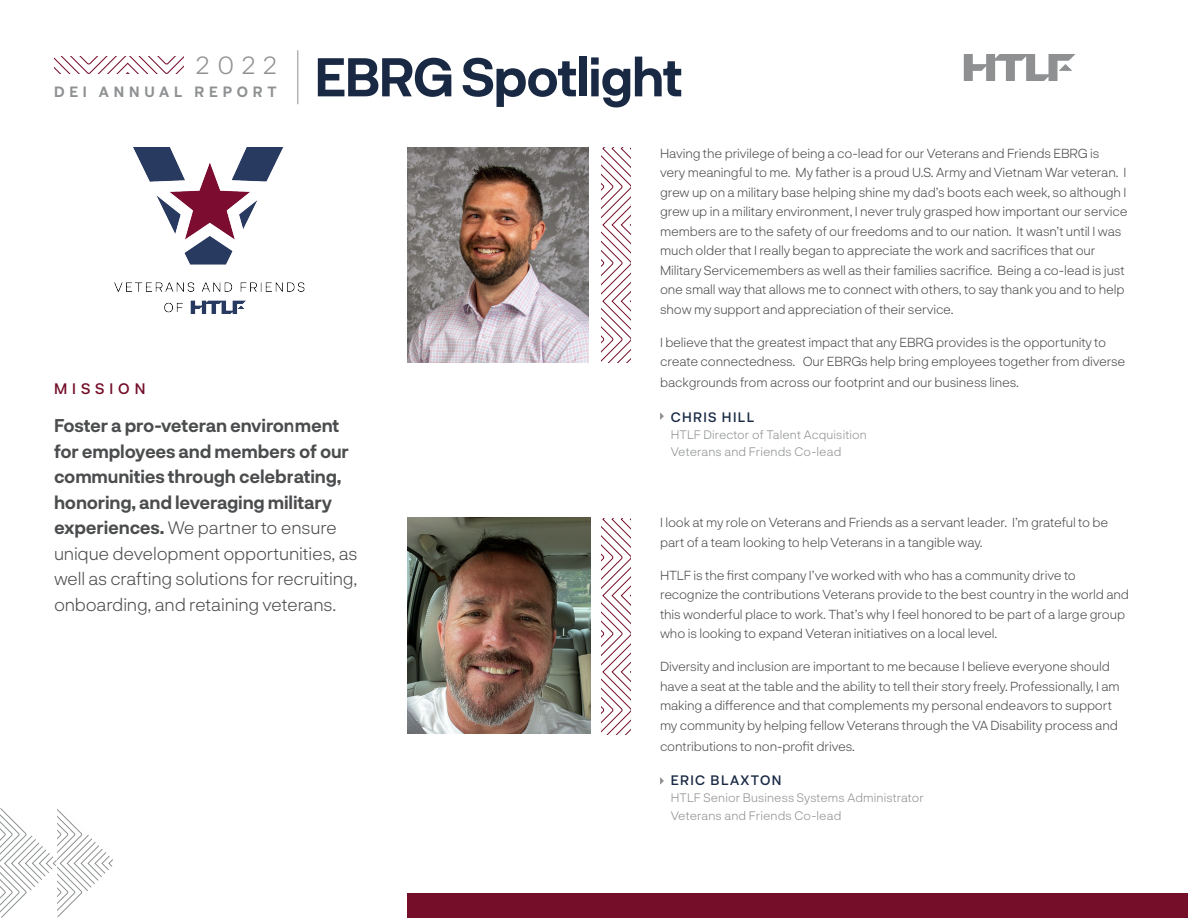
<style>
.page{position:relative;width:1188px;height:918px;background:#fff}
.page>*{position:absolute;margin:0;border:0;box-sizing:border-box;transform-origin:0 0}
.t1{font:700 52.95px "Neurial Grotesk";letter-spacing:-.03em;color:#192944}
.t2{font:300 24.9px "Neurial Grotesk";color:#8e9091}
.t3{font:700 18px/25.5px "Neurial Grotesk";letter-spacing:-.01em;color:#4b4c4d}
.t4{font:500 15px "Neurial Grotesk";letter-spacing:.33em;color:#740e29}
.t5{font:700 14.55px "Neurial Grotesk";letter-spacing:.33em;color:#8e9091}
.t6{font:500 13.5px "Neurial Grotesk";letter-spacing:.1em;color:#192944}
.t7{font:300 13.2px/19.5px "Neurial Grotesk";letter-spacing:-.01em;color:#4b4c4d}
.t8{font:300 12.3px/17.2px "Neurial Grotesk";letter-spacing:.01em;color:#8e9091}
.s1{font-weight:300}
</style>
<div class="page">
<img style="left:114px;top:147px;width:191px;height:167px">
<svg style="left:660px;top:413px;width:4px;height:7px"></svg>
<svg style="left:660px;top:777px;width:4px;height:8px"></svg>
<img style="left:408px;top:147px;width:181px;height:215px">
<img style="left:408px;top:518px;width:182px;height:216px">
<svg style="left:602px;top:148px;width:28px;height:215px"></svg>
<svg style="left:602px;top:518px;width:28px;height:216px"></svg>
<svg style="left:0;top:808px;width:113px;height:110px"></svg>
<div style="left:407px;top:893px;width:781px;height:25px;background:#740e29"></div>
<svg style="left:964px;top:54px;width:111px;height:27px"></svg>
<hr style="left:298px;top:50px;width:1px;height:54px;background:#8e9091">
<svg style="left:55px;top:57px;width:129px;height:16px"></svg>
<p class="t2" style="left:196px;top:48px;width:82px">2022</p>
<p class="t5" style="left:54px;top:82px;width:224px">DEI ANNUAL REPORT</p>
<p class="t1" style="left:314px;top:39px;width:370px">EBRG Spotlight</p>
<p class="t4" style="left:54px;top:378px;width:93px">MISSION</p>
<p class="t3" style="left:54px;top:412px;width:305px">Foster a pro-veteran environment for employees and members of our communities through celebrating, honoring, and leveraging military experiences. <span class="s1">We partner to ensure unique development opportunities, as well as crafting solutions for recruiting, onboarding, and retaining veterans.</span></p>
<p class="t7" style="left:660px;top:143px;width:469px">Having the privilege of being a co-lead for our Veterans and Friends EBRG is very meaningful to me. My father is a proud U.S. Army and Vietnam War veteran. I grew up on a military base helping shine my dad’s boots each week, so although I grew up in a military environment, I never truly grasped how important our service members are to the safety of our freedoms and to our nation. It wasn’t until I was much older that I really began to appreciate the work and sacrifices that our Military Servicemembers as well as their families sacrifice. Being a co-lead is just one small way that allows me to connect with others, to say thank you and to help show my support and appreciation of their service.</p>
<p class="t7" style="left:660px;top:332px;width:467px">I believe that the greatest impact that any EBRG provides is the opportunity to create connectedness. Our EBRGs help bring employees together from diverse</p>
<p class="t7" style="left:660px;top:372px;width:360px">backgrounds from across our footprint and our business lines.</p>
<p class="t6" style="left:671px;top:408px;width:85px">CHRIS HILL</p>
<p class="t8" style="left:671px;top:426px;width:198px">HTLF Director of Talent Acquisition<br>Veterans and Friends Co-lead</p>
<p class="t7" style="left:660px;top:512px;width:450px">I look at my role on Veterans and Friends as a servant leader. I’m grateful to be part of a team looking to help Veterans in a tangible way.</p>
<p class="t7" style="left:660px;top:565px;width:471px">HTLF is the first company I’ve worked with who has a community drive to recognize the contributions Veterans provide to the best country in the world and this wonderful place to work. That’s why I feel honored to be part of a large group who is looking to expand Veteran initiatives on a local level.</p>
<p class="t7" style="left:660px;top:656px;width:461px">Diversity and inclusion are important to me because I believe everyone should have a seat at the table and the ability to tell their story freely. Professionally, I am making a difference and that complements my personal endeavors to support my community by helping fellow Veterans through the VA Disability process and</p>
<p class="t7" style="left:660px;top:736px;width:196px">contributions to non-profit drives.</p>
<p class="t6" style="left:671px;top:771px;width:112px">ERIC BLAXTON</p>
<p class="t8" style="left:671px;top:789px;width:255px">HTLF Senior Business Systems Administrator<br>Veterans and Friends Co-lead</p>
</div>
